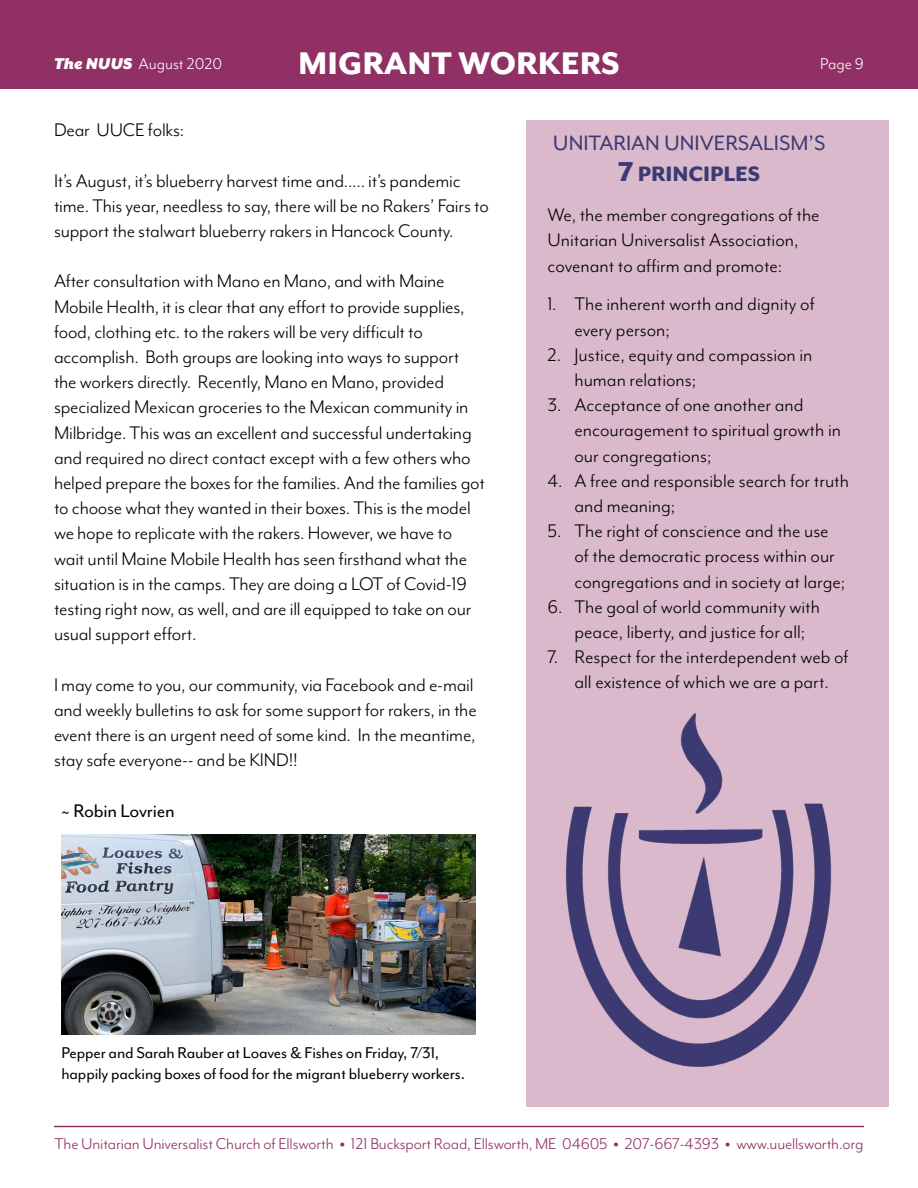
<style>
.page{position:relative;width:918px;height:1188px;background:#fff}
.page>*{position:absolute;margin:0;border:0;box-sizing:border-box;transform-origin:0 0}
.t1{font:800 36px "Mr Eaves Mod OT";color:#fff}
.t2{font:24px/31.5px "Mr Eaves Mod OT";color:#3c3a73;text-align:center}
.t3{font:21px/25.2px "Mr Eaves Mod OT";letter-spacing:-.01em;color:#000}
.t4{font:21px "Mr Eaves Mod OT";letter-spacing:-.01em;color:#000}
.t5{font:18px "Mr Eaves Mod OT";letter-spacing:-.01em;color:#903065}
.t6{font:18px/21px "Mr Eaves Mod OT";letter-spacing:-.01em;color:#000}
.t7{font:18px "Mr Eaves Mod OT";color:#fff}
.s1{font-family:"Mr Eaves XL San OT";font-weight:900;font-style:italic}
.s2{font-weight:800;font-size:31.5px}
.s3{font-weight:800}
</style>
<div class="page">
<div style="left:0;top:0;width:918px;height:88px;background:#903065"></div>
<hr style="left:54px;top:1126px;width:810px;height:1px;background:#903065">
<div style="left:526px;top:120px;width:364px;height:987px;background:#d9b9cb"></div>
<img style="left:565px;top:713px;width:267px;height:354px">
<img style="left:62px;top:834px;width:413px;height:201px">
<h1 class="t1" style="left:298px;top:44px;width:323px">MIGRANT WORKERS</h1>
<p class="t7" style="left:54px;top:54px;width:170px"><span class="s1">The NUUS</span> August 2020</p>
<p class="t7" style="left:820px;top:54px;width:45px">Page 9</p>
<p class="t3" style="left:54px;top:118px;width:132px">Dear UUCE folks:</p>
<p class="t3" style="left:54px;top:168px;width:436px">It’s August, it’s blueberry harvest time and..... it’s pandemic time. This year, needless to say, there will be no Rakers’ Fairs to support the stalwart blueberry rakers in Hancock County.</p>
<p class="t3" style="left:54px;top:269px;width:433px">After consultation with Mano en Mano, and with Maine Mobile Health, it is clear that any effort to provide supplies, food, clothing etc. to the rakers will be very difficult to accomplish. Both groups are looking into ways to support the workers directly. Recently, Mano en Mano, provided specialized Mexican groceries to the Mexican community in Milbridge. This was an excellent and successful undertaking and required no direct contact except with a few others who helped prepare the boxes for the families. And the families got to choose what they wanted in their boxes. This is the model we hope to replicate with the rakers. However, we have to wait until Maine Mobile Health has seen firsthand what the situation is in the camps. They are doing a LOT of Covid-19 testing right now, as well, and are ill equipped to take on our usual support effort.</p>
<p class="t3" style="left:54px;top:672px;width:424px">I may come to you, our community, via Facebook and e-mail and weekly bulletins to ask for some support for rakers, in the event there is an urgent need of some kind. In the meantime, stay safe everyone-- and be KIND!!</p>
<p class="t4" style="left:61px;top:799px;width:116px">~ Robin Lovrien</p>
<p class="t2" style="left:553px;top:127px;width:274px">UNITARIAN UNIVERSALISM’S<br><span class="s2">7</span> <span class="s3">PRINCIPLES</span></p>
<p class="t3" style="left:548px;top:203px;width:274px">We, the member congregations of the<br>Unitarian Universalist Association, covenant to affirm and promote:</p>
<p class="t3" style="left:575px;top:292px;width:242px;text-indent:-27px">1. The inherent worth and dignity of every person;</p>
<p class="t3" style="left:575px;top:342px;width:239px;text-indent:-27px">2. Justice, equity and compassion in human relations;</p>
<p class="t3" style="left:575px;top:393px;width:268px;text-indent:-27px">3. Acceptance of one another and encouragement to spiritual growth in our congregations;</p>
<p class="t3" style="left:575px;top:468px;width:276px;text-indent:-27px">4. A free and responsible search for truth and meaning;</p>
<p class="t3" style="left:575px;top:519px;width:272px;text-indent:-27px">5. The right of conscience and the use of the democratic process within our congregations and in society at large;</p>
<p class="t3" style="left:548px;top:594px;width:274px;text-align:center">6. The goal of world community with peace, liberty, and justice for all;</p>
<p class="t3" style="left:548px;top:645px;width:303px;text-align:center">7. Respect for the interdependent web of all existence of which we are a part.</p>
<p class="t6" style="left:62px;top:1042px;width:405px">Pepper and Sarah Rauber at Loaves &amp; Fishes on Friday, 7/31, happily packing boxes of food for the migrant blueberry workers.</p>
<p class="t5" style="left:55px;top:1134px;width:810px">The Unitarian Universalist Church of Ellsworth <span class="s3">•</span> 121 Bucksport Road, Ellsworth, ME 04605 <span class="s3">•</span> 207-667-4393 <span class="s3">•</span> www.uuellsworth.org</p>
</div>
